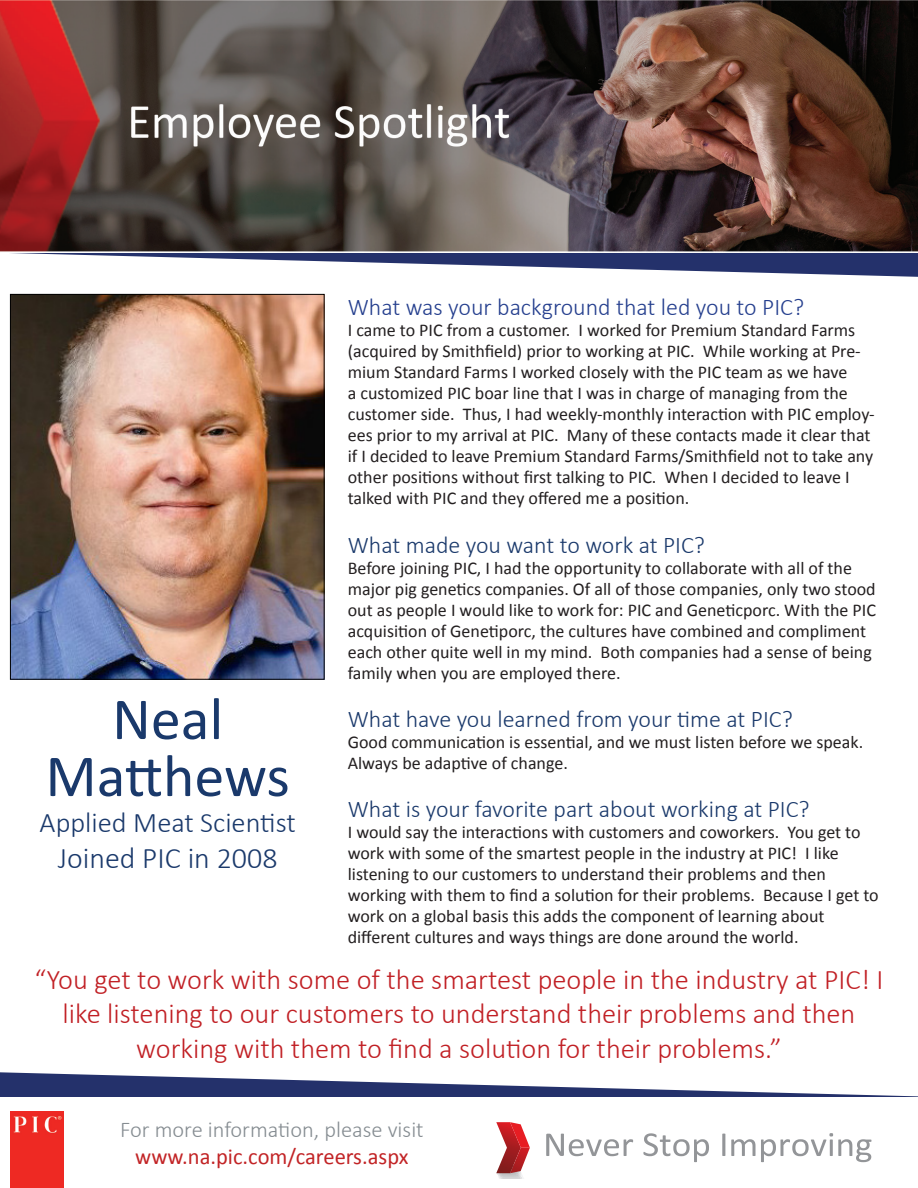
<style>
.page{position:relative;width:918px;height:1188px;background:#fff}
.page>*{position:absolute;margin:0;border:0;box-sizing:border-box;transform-origin:0 0}
.t1{font:60px/57px "Calibri";color:#1a396b;text-align:center}
.t2{font:300 30px "Calibri";color:#1a396b}
.t3{font:300 28.5px/34.2px "Calibri";color:#c12025;text-align:center}
.t4{font:300 28.5px "Calibri";color:#1a396b}
.t5{font:300 24px "Calibri";color:#1a396b}
.t6{font:300 24px "Calibri";color:#253f8e}
.t7{font:300 22.5px/27px "Calibri";color:#858c91;text-align:center}
.t8{font:18px/21px "Calibri";color:#231f20}
.s1{font-weight:400;color:#c22426}
</style>
<div class="page">
<svg style="left:0;top:1072px;width:918px;height:25px"></svg>
<svg style="left:10px;top:253px;width:908px;height:24px"></svg>
<img style="left:0;top:0;width:918px;height:252px">
<img style="left:11px;top:1111px;width:53px;height:77px">
<svg style="left:496px;top:1122px;width:34px;height:57px"></svg>
<svg style="left:546px;top:1134px;width:87px;height:22px"></svg>
<svg style="left:643px;top:1133px;width:66px;height:29px"></svg>
<svg style="left:722px;top:1134px;width:3px;height:22px"></svg>
<svg style="left:731px;top:1133px;width:140px;height:29px"></svg>
<img style="left:12px;top:296px;width:311px;height:382px">
<div style="left:10px;top:294px;width:315px;height:386px;border:1px solid #000"></div>
<p class="t6" style="left:348px;top:292px;width:458px">What was your background that led you to PIC?</p>
<p class="t8" style="left:348px;top:319px;width:528px">I came to PIC from a customer. I worked for Premium Standard Farms (acquired by Smithfield) prior to working at PIC. While working at Pre&shy;mium Standard Farms I worked closely with the PIC team as we have<br>a customized PIC boar line that I was in charge of managing from the customer side. Thus, I had weekly-monthly interaction with PIC employ&shy;ees prior to my arrival at PIC. Many of these contacts made it clear that if I decided to leave Premium Standard Farms/Smithfield not to take any other positions without first talking to PIC. When I decided to leave I talked with PIC and they offered me a position.</p>
<p class="t5" style="left:348px;top:530px;width:359px">What made you want to work at PIC?</p>
<p class="t8" style="left:348px;top:556px;width:530px">Before joining PIC, I had the opportunity to collaborate with all of the major pig genetics companies. Of all of those companies, only two stood out as people I would like to work for: PIC and Geneticporc. With the PIC acquisition of Genetiporc, the cultures have combined and compliment each other quite well in my mind. Both companies had a sense of being family when you are employed there.</p>
<p class="t5" style="left:348px;top:704px;width:447px">What have you learned from your time at PIC?</p>
<p class="t8" style="left:348px;top:730px;width:517px">Good communication is essential, and we must listen before we speak.<br>Always be adaptive of change.</p>
<p class="t5" style="left:348px;top:794px;width:463px">What is your favorite part about working at PIC?</p>
<p class="t8" style="left:348px;top:821px;width:533px">I would say the interactions with customers and coworkers. You get to work with some of the smartest people in the industry at PIC! I like listening to our customers to understand their problems and then working with them to find a solution for their problems. Because I get to work on a global basis this adds the component of learning about different cultures and ways things are done around the world.</p>
<p class="t3" style="left:35px;top:962px;width:850px">“You get to work with some of the smartest people in the industry at PIC! I like listening to our customers to understand their problems and then working with them to find a solution for their problems.”</p>
<p class="t1" style="left:45px;top:688px;width:246px">Neal<br>Matthews</p>
<p class="t4" style="left:40px;top:805px;width:258px">Applied Meat Scientist</p>
<p class="t2" style="left:58px;top:839px;width:221px">Joined PIC in 2008</p>
<p class="t7" style="left:120px;top:1116px;width:305px">For more information, please visit <span class="s1">www.na.pic.com/careers.aspx</span></p>
</div>
